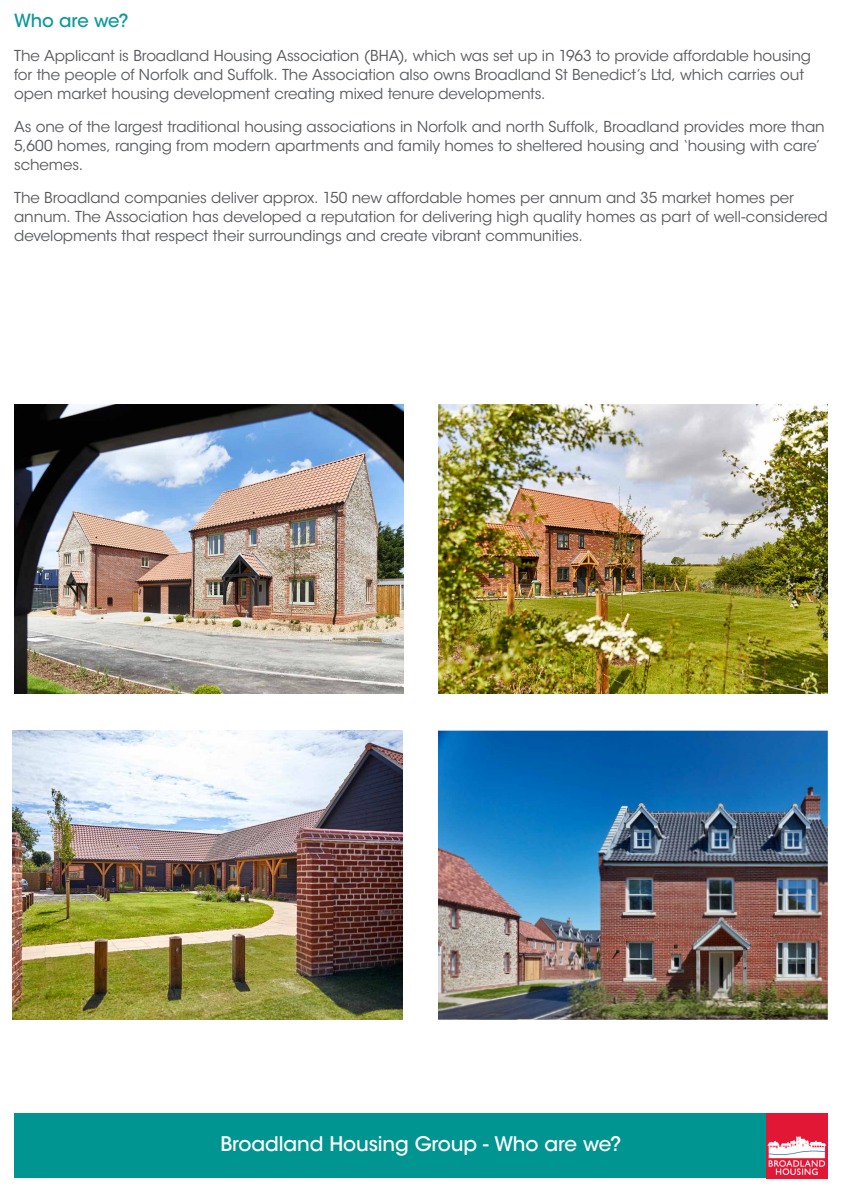
<style>
.page{position:relative;width:842px;height:1192px;background:#fff}
.page>*{position:absolute;margin:0;border:0;box-sizing:border-box;transform-origin:0 0}
.t1{font:500 20px "ITC Avant Garde Std";letter-spacing:-.01em;color:#fff}
.t2{font:500 18px "ITC Avant Garde Std";letter-spacing:-.01em;color:#0c999a}
.t3{font:15px/19px "ITC Avant Garde Std";letter-spacing:-.005em;color:#57595d}
</style>
<div class="page">
<div style="left:14px;top:1113px;width:751px;height:65px;background:#009591"></div>
<img style="left:767px;top:1114px;width:61px;height:64px">
<img style="left:438px;top:731px;width:390px;height:289px">
<img style="left:14px;top:405px;width:390px;height:289px">
<img style="left:13px;top:731px;width:390px;height:289px">
<img style="left:438px;top:405px;width:390px;height:289px">
<p class="t2" style="left:14px;top:10px;width:116px">Who are we?</p>
<p class="t3" style="left:14px;top:46px;width:798px">The Applicant is Broadland Housing Association (BHA), which was set up in 1963 to provide affordable housing for the people of Norfolk and Suffolk. The Association also owns Broadland St Benedict’s Ltd, which carries out open market housing development creating mixed tenure developments.</p>
<p class="t3" style="left:14px;top:117px;width:812px">As one of the largest traditional housing associations in Norfolk and north Suffolk, Broadland provides more than<br>5,600 homes, ranging from modern apartments and family homes to sheltered housing and ‘housing with care’ schemes.</p>
<p class="t3" style="left:14px;top:188px;width:815px">The Broadland companies deliver approx. 150 new affordable homes per annum and 35 market homes per annum. The Association has developed a reputation for delivering high quality homes as part of well-considered developments that respect their surroundings and create vibrant communities.</p>
<h1 class="t1" style="left:220px;top:1132px;width:403px">Broadland Housing Group - Who are we?</h1>
</div>
